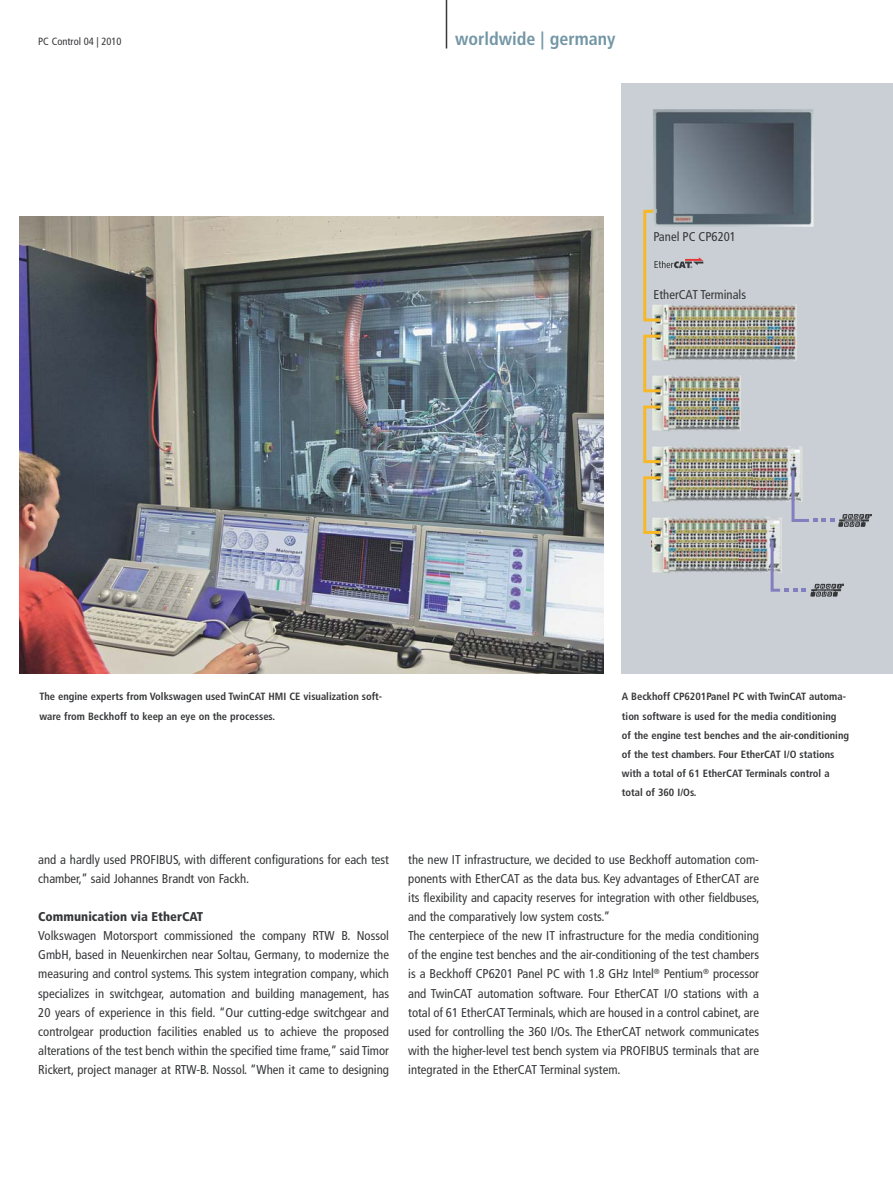
<style>
.page{position:relative;width:893px;height:1191px;background:#fff}
.page>*{position:absolute;margin:0;border:0;box-sizing:border-box;transform-origin:0 0}
.t1{font:700 condensed 18px "Frutiger LT Pro";color:#7396a6}
.t2{font:condensed 12.75px/19px "Frutiger LT Pro";color:#363739}
.t3{font:900 condensed 12.75px "Frutiger LT Pro";color:#363739}
.t4{font:700 condensed 10.5px/19px "Frutiger LT Pro";color:#363739}
.t5{font:condensed 10.5px "Frutiger LT Pro";color:#363739}
</style>
<div class="page">
<hr style="left:446px;top:0;width:1px;height:48px;background:#363739">
<div style="left:622px;top:83px;width:271px;height:590px;background:#c9cfd4"></div>
<img style="left:651px;top:305px;width:146px;height:56px">
<img style="left:651px;top:375px;width:90px;height:56px">
<img style="left:651px;top:446px;width:152px;height:56px">
<img style="left:651px;top:516px;width:131px;height:57px">
<svg style="left:643px;top:335px;width:18px;height:57px"></svg>
<svg style="left:643px;top:405px;width:18px;height:58px"></svg>
<svg style="left:643px;top:476px;width:18px;height:58px"></svg>
<img style="left:653px;top:109px;width:161px;height:118px">
<svg style="left:771px;top:540px;width:73px;height:56px"></svg>
<svg style="left:791px;top:470px;width:81px;height:57px"></svg>
<svg style="left:643px;top:210px;width:60px;height:111px"></svg>
<img style="left:19px;top:216px;width:585px;height:457px">
<p class="t5" style="left:38px;top:37px;width:85px">PC Control 04 | 2010</p>
<h1 class="t1" style="left:455px;top:32px;width:162px">worldwide | germany</h1>
<p class="t2" style="left:653px;top:229px;width:84px">Panel PC CP6201</p>
<p class="t2" style="left:653px;top:287px;width:94px">EtherCAT Terminals</p>
<p class="t4" style="left:39px;top:688px;width:344px">The engine experts from Volkswagen used TwinCAT HMI CE visualization soft&shy;ware from Beckhoff to keep an eye on the processes.</p>
<p class="t4" style="left:622px;top:688px;width:229px">A Beckhoff CP6201Panel PC with TwinCAT automa&shy;tion software is used for the media conditioning<br>of the engine test benches and the air-conditioning of the test chambers. Four EtherCAT I/O stations with a total of 61 EtherCAT Terminals control a total of 360 I/Os.</p>
<p class="t2" style="left:38px;top:851px;width:352px">and a hardly used PROFIBUS, with different configurations for each test chamber,” said Johannes Brandt von Fackh.</p>
<p class="t3" style="left:38px;top:912px;width:167px">Communication via EtherCAT</p>
<p class="t2" style="left:38px;top:927px;width:352px;text-align:justify">Volkswagen Motorsport commissioned the company RTW B. Nossol GmbH, based in Neuenkirchen near Soltau, Germany, to modernize the measuring and control systems. This system integration company, which specializes in switchgear, automation and building management, has 20 years of experience in this field. “Our cutting-edge switchgear and controlgear production facilities enabled us to achieve the proposed alterations of the test bench within the specified time frame,” said Timor Rickert, project manager at RTW-B. Nossol. “When it came to designing</p>
<p class="t2" style="left:408px;top:851px;width:353px">the new IT infrastructure, we decided to use Beckhoff automation com&shy;ponents with EtherCAT as the data bus. Key advantages of EtherCAT are its flexibility and capacity reserves for integration with other fieldbuses, and the comparatively low system costs.”<br>The centerpiece of the new IT infrastructure for the media conditioning of the engine test benches and the air-conditioning of the test chambers is a Beckhoff CP6201 Panel PC with 1.8 GHz Intel<sup>®</sup> Pentium<sup>®</sup> processor and TwinCAT automation software. Four EtherCAT I/O stations with a total of 61 EtherCAT Terminals, which are housed in a control cabinet, are used for controlling the 360 I/Os. The EtherCAT network communicates with the higher-level test bench system via PROFIBUS terminals that are integrated in the EtherCAT Terminal system.</p>
</div>
